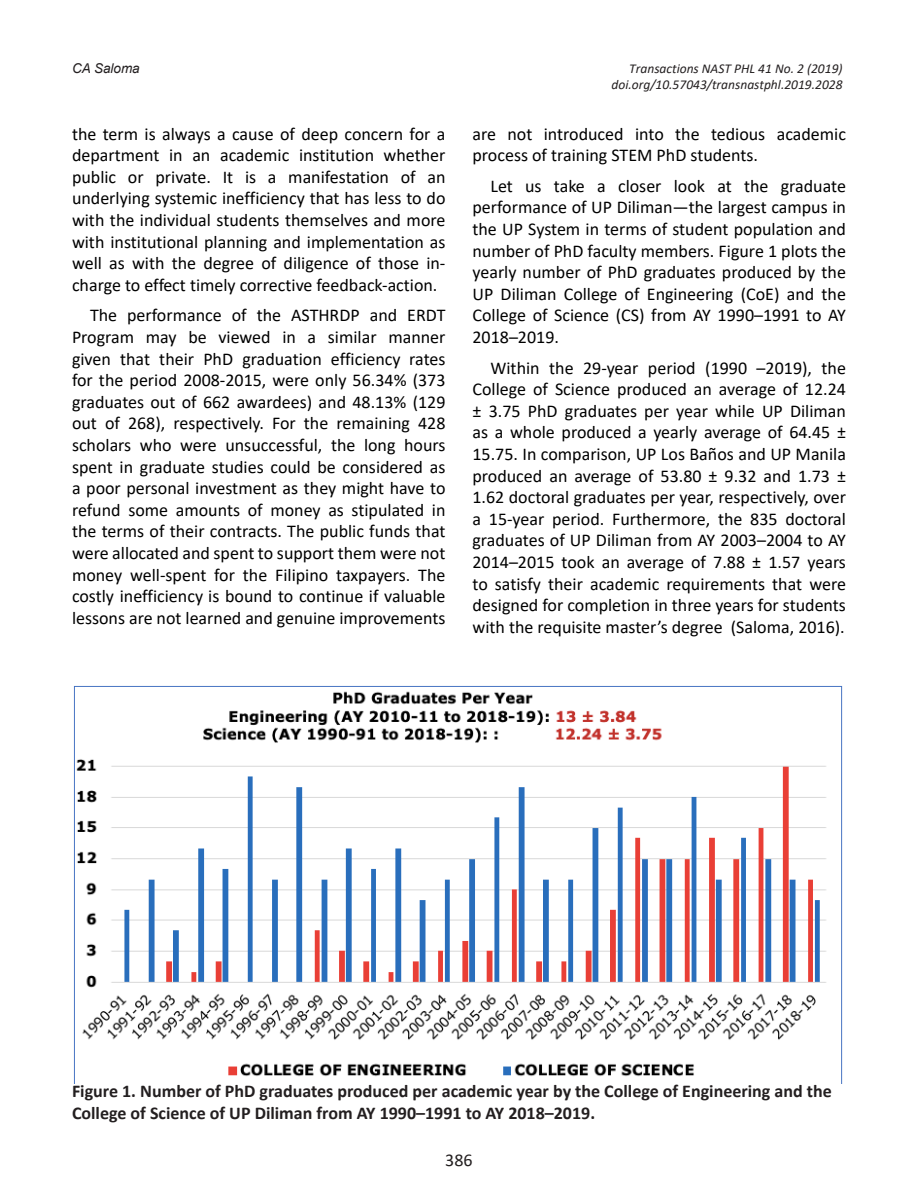
<style>
.page{position:relative;width:918px;height:1188px;background:#fff}
.page>*{position:absolute;margin:0;border:0;box-sizing:border-box;transform-origin:0 0}
.t1{font:18px/21.6px "Calibri";color:#000;text-align:justify}
.t2{font:700 18px/21.6px "Calibri";color:#231f20}
.t3{font:18px "Calibri";color:#231f20}
.t4{font:italic 13.5px/16.2px "Calibri";color:#231f20;text-align:right}
.t5{font:italic 13.5px "Arial";color:#231f20}
.s1{color:#fff}
</style>
<div class="page">
<img style="left:73px;top:686px;width:770px;height:398px">
<p class="t5" style="left:72px;top:59px;width:69px">CA Saloma</p>
<p class="t1" style="left:72px;top:122px;width:375px">the term is always a cause of deep concern for a department in an academic institution whether public or private. It is a manifestation of an underlying systemic inefficiency that has less to do with the individual students themselves and more with institutional planning and implementation as well as with the degree of diligence of those in&shy;charge to effect timely corrective feedback-action.</p>
<p class="t1" style="left:72px;top:304px;width:375px;text-indent:18px">The performance of the ASTHRDP and ERDT Program may be viewed in a similar manner given that their PhD graduation efficiency rates for the period 2008-2015, were only 56.34% (373 graduates out of 662 awardees) and 48.13% (129 out of 268), respectively. For the remaining 428 scholars who were unsuccessful, the long hours spent in graduate studies could be considered as a poor personal investment as they might have to refund some amounts of money as stipulated in the terms of their contracts. The public funds that were allocated and spent to support them were not money well-spent for the Filipino taxpayers. The costly inefficiency is bound to continue if valuable lessons are not learned and genuine improvements</p>
<p class="t4" style="left:569px;top:60px;width:275px">Transactions NAST PHL 41 No. 2 (2019) <span class="s1">https://</span>doi.org/10.57043/transnastphl.2019.2028</p>
<p class="t1" style="left:472px;top:122px;width:375px">are not introduced into the tedious academic process of training STEM PhD students.</p>
<p class="t1" style="left:472px;top:174px;width:375px;text-indent:18px">Let us take a closer look at the graduate performance of UP Diliman—the largest campus in the UP System in terms of student population and number of PhD faculty members. Figure 1 plots the yearly number of PhD graduates produced by the UP Diliman College of Engineering (CoE) and the College of Science (CS) from AY 1990–1991 to AY 2018–2019.</p>
<p class="t1" style="left:472px;top:356px;width:375px;text-indent:18px">Within the 29-year period (1990 –2019), the College of Science produced an average of 12.24 ± 3.75 PhD graduates per year while UP Diliman as a whole produced a yearly average of 64.45 ± 15.75. In comparison, UP Los Baños and UP Manila produced an average of 53.80 ± 9.32 and 1.73 ± 1.62 doctoral graduates per year, respectively, over a 15-year period. Furthermore, the 835 doctoral graduates of UP Diliman from AY 2003–2004 to AY 2014–2015 took an average of 7.88 ± 1.57 years to satisfy their academic requirements that were designed for completion in three years for students with the requisite master’s degree (Saloma, 2016).</p>
<p class="t2" style="left:72px;top:1080px;width:761px">Figure 1. Number of PhD graduates produced per academic year by the College of Engineering and the<br>College of Science of UP Diliman from AY 1990–1991 to AY 2018–2019.</p>
<p class="t3" style="left:445px;top:1147px;width:29px">386</p>
</div>
